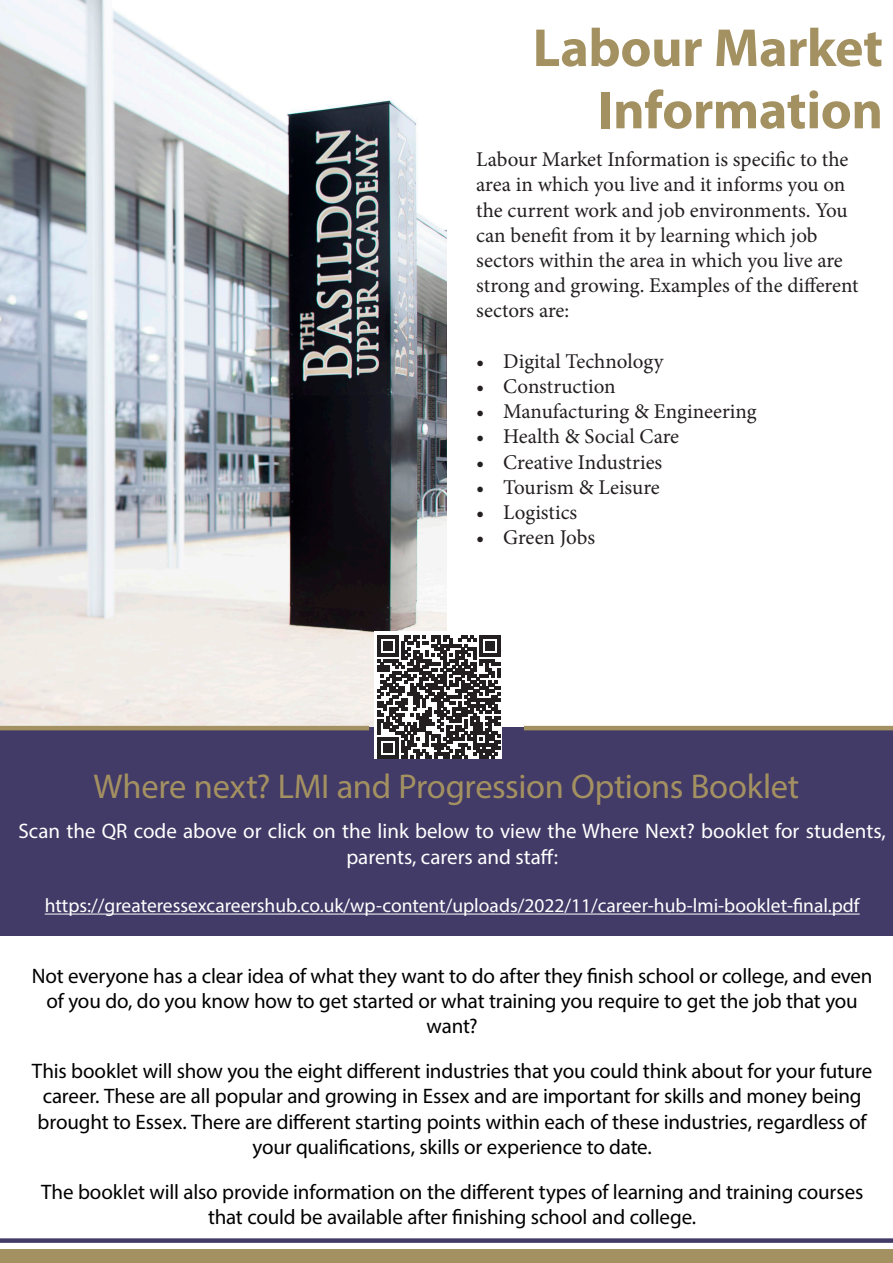
<style>
.page{position:relative;width:893px;height:1263px;background:#fff}
.page>*{position:absolute;margin:0;border:0;box-sizing:border-box;transform-origin:0 0}
.Header_INFO{font:700 54px "Myriad Pro";letter-spacing:-.01em;color:#a49161}
.Box3_Text{font:34.5px "Myriad Pro";letter-spacing:-.01em;color:#a49161}
.t1{font:21px/25.2px "Myriad Pro";letter-spacing:-.01em;color:#000;text-align:center}
.t2{font:21px/25.2px "Minion Pro";color:#231f20}
.t3{font:21px/25.2px "Myriad Pro";color:#fff;text-align:center}
.t4{font:19.5px "Myriad Pro";color:#fff}
</style>
<div class="page">
<img style="left:0;top:0;width:446px;height:727px">
<div style="left:0;top:727px;width:893px;height:208px;background:#423a67"></div>
<div style="left:0;top:1249px;width:893px;height:14px;background:#a49161"></div>
<div style="left:0;top:1238px;width:893px;height:5px;background:#423a67"></div>
<hr style="left:45px;top:913px;width:815px;height:1px;background:#fff">
<svg style="left:374px;top:631px;width:128px;height:128px"></svg>
<svg style="left:378px;top:636px;width:123px;height:123px"></svg>
<hr style="left:524px;top:726px;width:369px;height:4px;background:#a49161">
<hr style="left:0;top:726px;width:369px;height:4px;background:#a49161">
<p class="Header_INFO" style="left:533px;top:13px;width:352px">Labour Market</p>
<p class="Header_INFO" style="left:598px;top:75px;width:286px">Information</p>
<p class="t2" style="left:476px;top:147px;width:384px">Labour Market Information is specific to the area in which you live and it informs you on the current work and job environments. You can benefit from it by learning which job sectors within the area in which you live are strong and growing. Examples of the different sectors are:</p>
<p class="t2" style="left:476px;top:349px;width:189px">• Digital Technology</p>
<p class="t2" style="left:476px;top:374px;width:141px">• Construction</p>
<p class="t2" style="left:476px;top:399px;width:282px">• Manufacturing &amp; Engineering</p>
<p class="t2" style="left:476px;top:424px;width:204px">• Health &amp; Social Care</p>
<p class="t2" style="left:476px;top:449px;width:188px">• Creative Industries</p>
<p class="t2" style="left:476px;top:475px;width:185px">• Tourism &amp; Leisure</p>
<p class="t2" style="left:476px;top:500px;width:103px">• Logistics</p>
<p class="t2" style="left:476px;top:525px;width:121px">• Green Jobs</p>
<p class="Box3_Text" style="left:94px;top:765px;width:707px">Where next? LMI and Progression Options Booklet</p>
<p class="t3" style="left:18px;top:818px;width:869px">Scan the QR code above or click on the link below to view the Where Next? booklet for students, parents, carers and staff:</p>
<p class="t4" style="left:45px;top:893px;width:816px">https://greateressexcareershub.co.uk/wp-content/uploads/2022/11/career-hub-lmi-booklet-final.pdf</p>
<p class="t1" style="left:32px;top:963px;width:842px">Not everyone has a clear idea of what they want to do after they finish school or college, and even of you do, do you know how to get started or what training you require to get the job that you want?</p>
<p class="t1" style="left:32px;top:1058px;width:842px">This booklet will show you the eight different industries that you could think about for your future career. These are all popular and growing in Essex and are important for skills and money being brought to Essex. There are different starting points within each of these industries, regardless of your qualifications, skills or experience to date.</p>
<p class="t1" style="left:41px;top:1179px;width:824px">The booklet will also provide information on the different types of learning and training courses that could be available after finishing school and college.</p>
</div>
